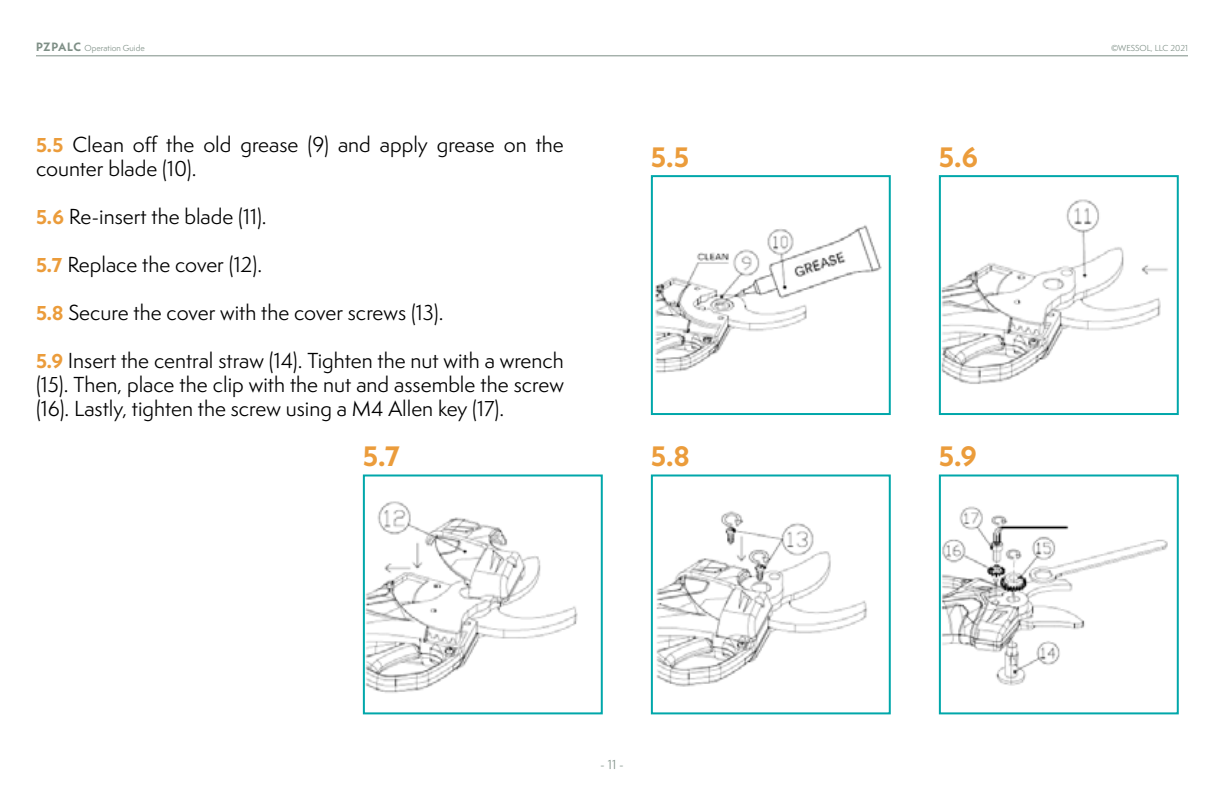
<style>
.page{position:relative;width:1224px;height:792px;background:#fff}
.page>*{position:absolute;margin:0;border:0;box-sizing:border-box;transform-origin:0 0}
.t1{font:700 28px "Neue Kabel";color:#eb9c3b}
.t2{font:20px/24px "Semplicita Pro";color:#000}
.t3{font:12px "Semplicita Pro";color:#7e8f86}
.t4{font:8px "Semplicita Pro";color:#7e8f86}
.s1{font-family:"Neue Kabel";font-weight:700;font-size:12px}
.s2{font-family:"Neue Kabel";font-weight:700;color:#eb9c3b}
</style>
<div class="page">
<hr style="left:36px;top:55px;width:1152px;height:1px;background:#7e8f86">
<img style="left:366px;top:501px;width:212px;height:192px">
<div style="left:363px;top:475px;width:240px;height:239px;border:2px solid #00a7aa"></div>
<img style="left:656px;top:511px;width:211px;height:176px">
<div style="left:651px;top:475px;width:240px;height:239px;border:2px solid #00a7aa"></div>
<img style="left:655px;top:225px;width:227px;height:148px">
<div style="left:651px;top:175px;width:240px;height:240px;border:2px solid #00a7aa"></div>
<img style="left:942px;top:199px;width:226px;height:185px">
<div style="left:939px;top:175px;width:240px;height:240px;border:2px solid #00a7aa"></div>
<img style="left:942px;top:506px;width:226px;height:180px">
<div style="left:939px;top:475px;width:240px;height:239px;border:2px solid #00a7aa"></div>
<p class="t4" style="left:36px;top:42px;width:110px"><span class="s1">PZPALC</span> Operation Guide</p>
<p class="t4" style="left:1111px;top:42px;width:78px">©WESSOL, LLC 2021</p>
<p class="t2" style="left:36px;top:133px;width:529px"><span class="s2">5.5</span> Clean off the old grease (9) and apply grease on the counter blade (10).</p>
<p class="t2" style="left:36px;top:205px;width:232px"><span class="s2">5.6</span> Re-insert the blade (11).</p>
<p class="t2" style="left:36px;top:253px;width:228px"><span class="s2">5.7</span> Replace the cover (12).</p>
<p class="t2" style="left:36px;top:301px;width:409px"><span class="s2">5.8</span> Secure the cover with the cover screws (13).</p>
<p class="t2" style="left:36px;top:349px;width:529px;text-align:justify"><span class="s2">5.9</span> Insert the central straw (14). Tighten the nut with a wrench (15). Then, place the clip with the nut and assemble the screw (16). Lastly, tighten the screw using a M4 Allen key (17).</p>
<h1 class="t1" style="left:363px;top:439px;width:39px">5.7</h1>
<h1 class="t1" style="left:651px;top:439px;width:40px">5.8</h1>
<h1 class="t1" style="left:651px;top:139px;width:40px">5.5</h1>
<h1 class="t1" style="left:939px;top:139px;width:41px">5.6</h1>
<h1 class="t1" style="left:939px;top:439px;width:39px">5.9</h1>
<p class="t3" style="left:600px;top:757px;width:25px">- 11 -</p>
</div>
